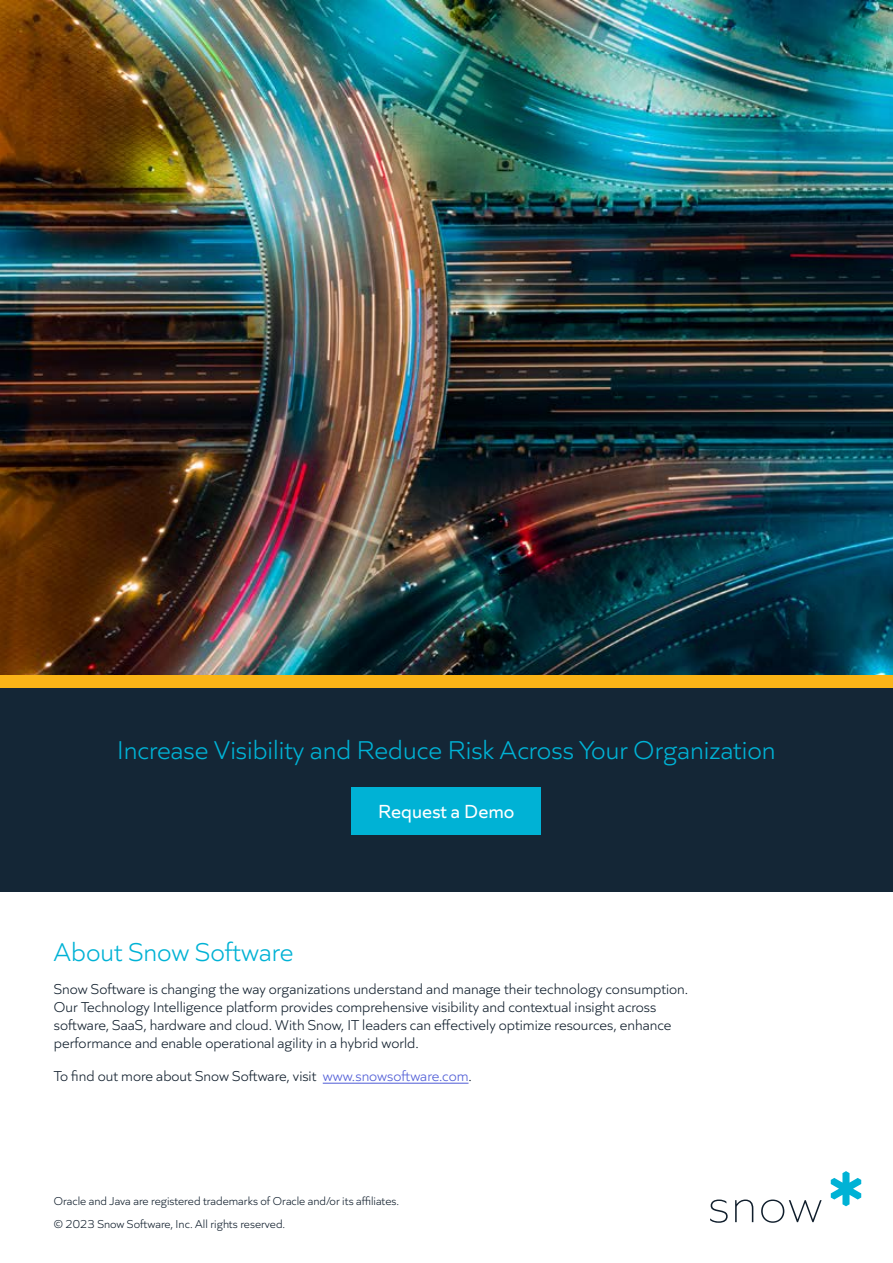
<style>
.page{position:relative;width:893px;height:1263px;background:#fff}
.page>*{position:absolute;margin:0;border:0;box-sizing:border-box;transform-origin:0 0}
.t1{font:300 27px "Quiet Sans";color:#00b2d5}
.t2{font:19.8px "Quiet Sans";color:#fff}
.t3{font:300 15px/18px "Quiet Sans";color:#101e2c}
.t4{font:300 12px/23.4px "Quiet Sans";color:#101e2c}
.s1{color:#4f5cd6}
</style>
<div class="page">
<div style="left:0;top:675px;width:893px;height:216px;background:#142636"></div>
<div style="left:352px;top:788px;width:189px;height:47px;background:#00b2d5"></div>
<svg style="left:831px;top:1171px;width:30px;height:35px"></svg>
<svg style="left:710px;top:1199px;width:18px;height:24px"></svg>
<svg style="left:735px;top:1199px;width:18px;height:23px"></svg>
<svg style="left:761px;top:1199px;width:61px;height:24px"></svg>
<hr style="left:323px;top:1083px;width:145px;height:1px;background:#4f5cd6">
<img style="left:0;top:0;width:893px;height:675px">
<div style="left:0;top:675px;width:893px;height:12px;background:#fab417"></div>
<h1 class="t1" style="left:117px;top:731px;width:660px">Increase Visibility and Reduce Risk Across Your Organization</h1>
<h2 class="t2" style="left:378px;top:797px;width:138px">Request a Demo</h2>
<h1 class="t1" style="left:54px;top:933px;width:241px">About Snow Software</h1>
<p class="t3" style="left:54px;top:979px;width:636px">Snow Software is changing the way organizations understand and manage their technology consumption.<br>Our Technology Intelligence platform provides comprehensive visibility and contextual insight across software, SaaS, hardware and cloud. With Snow, IT leaders can effectively optimize resources, enhance performance and enable operational agility in a hybrid world.</p>
<p class="t3" style="left:54px;top:1066px;width:419px">To find out more about Snow Software, visit <span class="s1">www.snowsoftware.com</span>.</p>
<p class="t4" style="left:54px;top:1188px;width:347px">Oracle and Java are registered trademarks of Oracle and/or its affiliates. © 2023 Snow Software, Inc. All rights reserved.</p>
</div>
